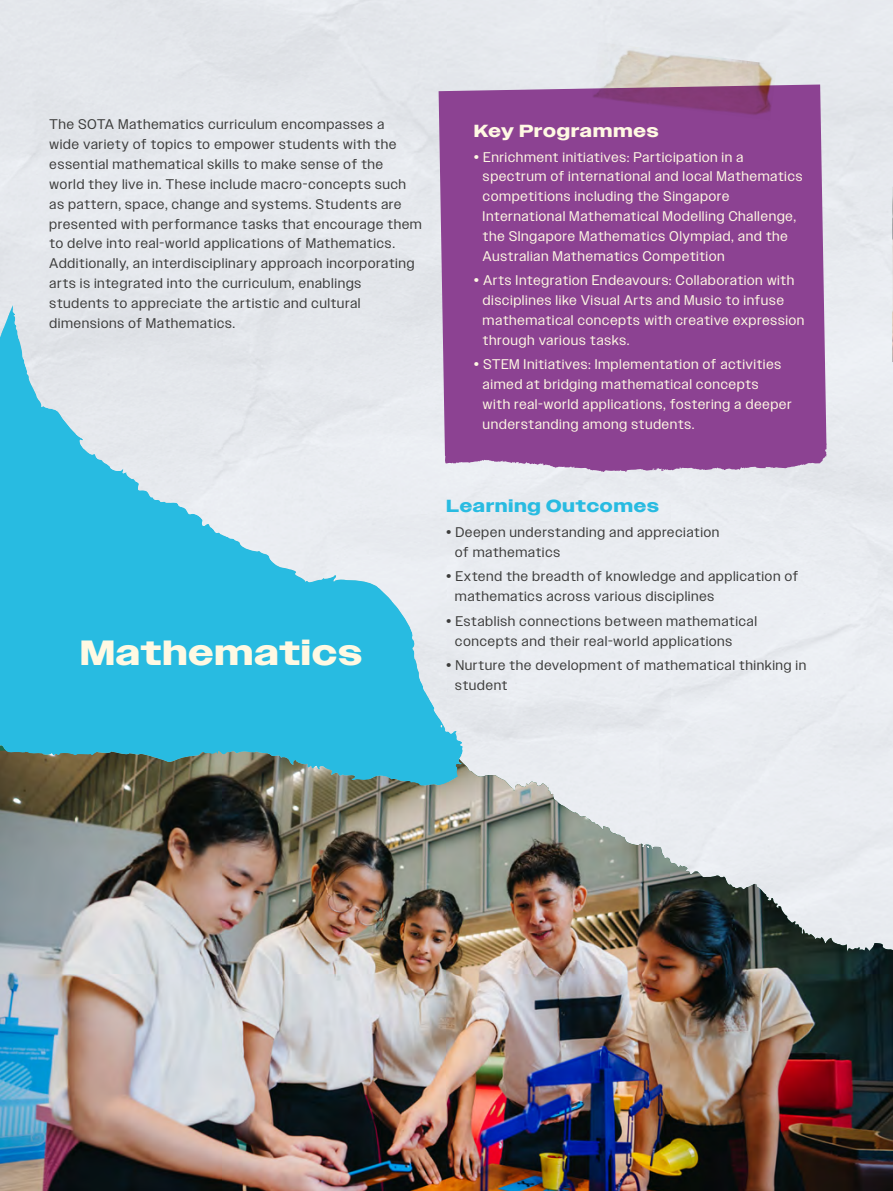
<style>
.page{position:relative;width:893px;height:1191px;background:#fff}
.page>*{position:absolute;margin:0;border:0;box-sizing:border-box;transform-origin:0 0}
.t1{font:700 35px "Owners Wide";letter-spacing:.04em;color:#fff9e3}
.t2{font:700 17.5px "Owners Wide";letter-spacing:.05em;color:#28bbe1}
.t3{font:700 17.5px "Owners Wide";letter-spacing:.045em;color:#fff9e3}
.t4{font:14px/19.8px "Owners";letter-spacing:.08em;color:#3c3c3b}
.t5{font:14px/19.8px "Owners";letter-spacing:.08em;color:#fff9e3}
</style>
<div class="page">
<div style="left:0;top:0;width:893px;height:728px;background:#e7e9ee"></div>
<svg style="left:892px;top:0;width:1px;height:178px"></svg>
<hr style="left:892px;top:178px;width:1px;height:190px;background:#32b9cd">
<img style="left:892px;top:187px;width:1px;height:175px">
<div style="left:439px;top:84px;width:388px;height:389px;background:#8c4292"></div>
<img style="left:592px;top:42px;width:185px;height:78px">
<div style="left:464px;top:728px;width:429px;height:22px;background:#e8ecf0"></div>
<img style="left:0;top:750px;width:893px;height:441px">
<svg style="left:0;top:337px;width:464px;height:449px;background:#7cc8dd"></svg>
<p class="t4" style="left:50px;top:115px;width:374px">The SOTA Mathematics curriculum encompasses a<br>wide variety of topics to empower students with the essential mathematical skills to make sense of the<br>world they live in. These include macro-concepts such as pattern, space, change and systems. Students are presented with performance tasks that encourage them to delve into real-world applications of Mathematics.<br>Additionally, an interdisciplinary approach incorporating arts is integrated into the curriculum, enablings students to appreciate the artistic and cultural dimensions of Mathematics.</p>
<p class="t3" style="left:474px;top:120px;width:186px">Key Programmes</p>
<p class="t5" style="left:483px;top:147px;width:321px;text-indent:-9px">• Enrichment initiatives: Participation in a spectrum of international and local Mathematics competitions including the Singapore International Mathematical Modelling Challenge, the SIngapore Mathematics Olympiad, and the Australian Mathematics Competition</p>
<p class="t5" style="left:483px;top:270px;width:323px;text-indent:-9px">• Arts Integration Endeavours: Collaboration with disciplines like Visual Arts and Music to infuse mathematical concepts with creative expression through various tasks.</p>
<p class="t5" style="left:483px;top:354px;width:310px;text-indent:-9px">• STEM Initiatives: Implementation of activities aimed at bridging mathematical concepts<br>with real-world applications, fostering a deeper understanding among students.</p>
<h1 class="t1" style="left:80px;top:632px;width:283px">Mathematics</h1>
<p class="t2" style="left:446px;top:496px;width:214px">Learning Outcomes</p>
<p class="t4" style="left:455px;top:522px;width:265px;text-indent:-9px">• Deepen understanding and appreciation of mathematics</p>
<p class="t4" style="left:455px;top:566px;width:344px;text-indent:-9px">• Extend the breadth of knowledge and application of mathematics across various disciplines</p>
<p class="t4" style="left:455px;top:611px;width:303px;text-indent:-9px">• Establish connections between mathematical concepts and their real-world applications</p>
<p class="t4" style="left:455px;top:655px;width:352px;text-indent:-9px">• Nurture the development of mathematical thinking in student</p>
</div>
